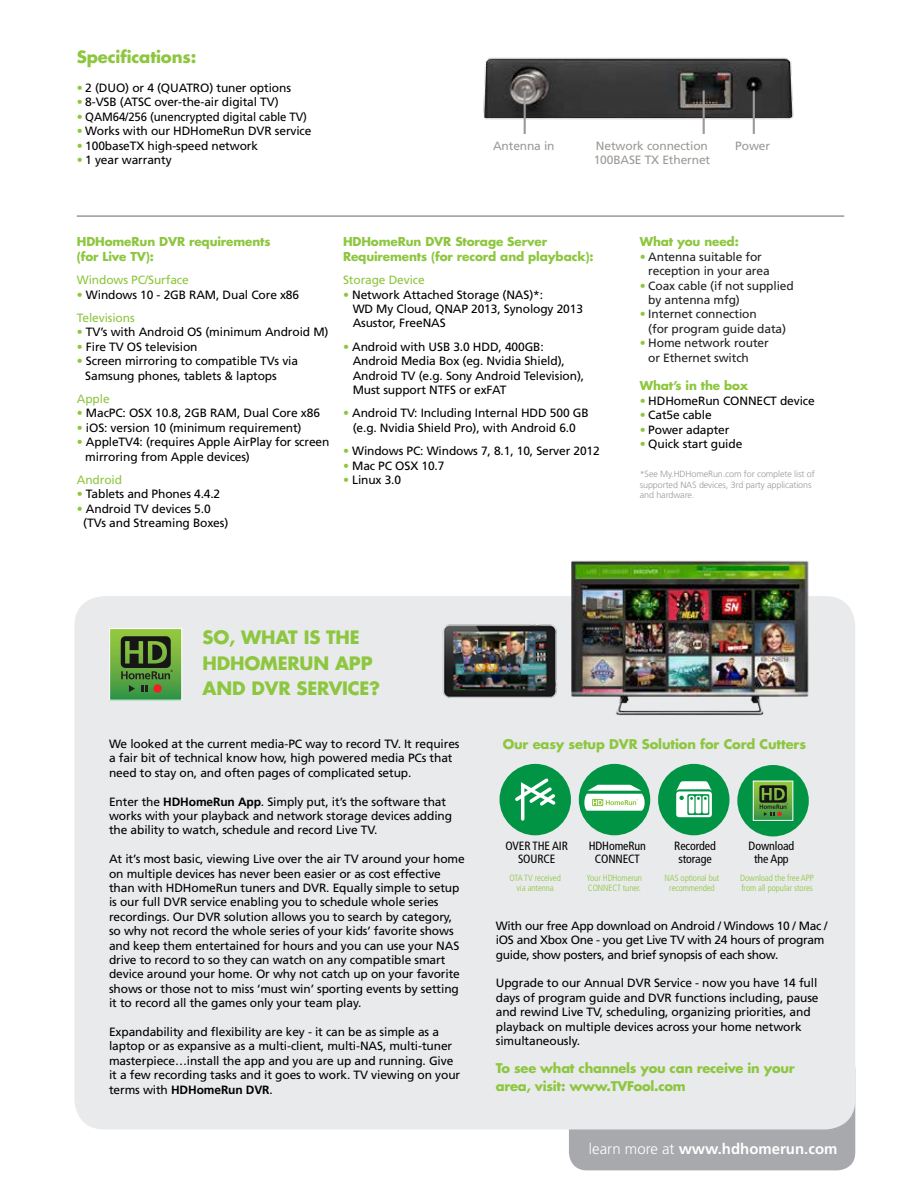
<style>
.page{position:relative;width:918px;height:1188px;background:#fff}
.page>*{position:absolute;margin:0;border:0;box-sizing:border-box;transform-origin:0 0}
.t1{font:700 18px/25.5px "Futura";letter-spacing:-.01em;color:#8dc63f}
.t2{font:700 16.5px "Futura";letter-spacing:-.01em;color:#8dc63f}
.t3{font:700 15px "Frutiger";color:#fff}
.t4{font:700 13.05px/18px "Futura";letter-spacing:-.02em;color:#8dc63f}
.t5{font:12px/14.4px "Frutiger";letter-spacing:-.01em;color:#000}
.t6{font:12px/14.4px "Frutiger";letter-spacing:-.01em;color:#222020}
.t7{font:700 12px/14.4px "Futura";letter-spacing:-.01em;color:#8dc63f}
.t8{font:condensed 12px/12.8px "Frutiger";letter-spacing:-.01em;color:#000;text-align:center}
.t9{font:12px/14.4px "Frutiger";letter-spacing:-.01em;color:#9c9996}
.t10{font:12px "Frutiger";letter-spacing:-.01em;color:#8dc63f}
.t11{font:12px "Frutiger";letter-spacing:-.01em;color:#000;scale:.95 1}
.t12{font:300 condensed 9px/10.5px "Frutiger";letter-spacing:-.01em;color:#8dc63f;text-align:center}
.t13{font:300 9px/10.8px "Frutiger";letter-spacing:-.01em;color:#9c9996}
.s1{color:#8dc63f}
.s2{font-weight:700}
.s3{font-weight:300}
</style>
<div class="page">
<hr style="left:77px;top:215px;width:767px;height:2px;background:#9c9996">
<div style="left:569px;top:1051px;width:286px;height:119px;background:#a7a9ac;border-radius:18px"></div>
<div style="left:74px;top:596px;width:781px;height:533px;background:#e9eaeb;border-radius:30px"></div>
<div style="left:500px;top:764px;width:71px;height:71px;background:#009444;border-radius:50%"></div>
<svg style="left:515px;top:778px;width:41px;height:43px"></svg>
<div style="left:579px;top:764px;width:71px;height:71px;background:#009444;border-radius:50%"></div>
<div style="left:658px;top:764px;width:72px;height:71px;background:#009444;border-radius:50%"></div>
<svg style="left:584px;top:785px;width:61px;height:26px"></svg>
<svg style="left:676px;top:781px;width:36px;height:36px"></svg>
<div style="left:737px;top:765px;width:72px;height:71px;background:#009444;border-radius:50%"></div>
<div style="left:753px;top:781px;width:40px;height:39px;background:linear-gradient(to bottom,#9fcc3d,#3c9545)"></div>
<div style="left:753px;top:781px;width:40px;height:40px;border:1px solid #fff"></div>
<svg style="left:759px;top:785px;width:29px;height:31px"></svg>
<img style="left:571px;top:560px;width:238px;height:156px">
<img style="left:442px;top:624px;width:116px;height:74px">
<svg style="left:111px;top:630px;width:69px;height:69px;background:#60aa41"></svg>
<div style="left:109px;top:628px;width:73px;height:73px;border:1px solid #fff"></div>
<svg style="left:129px;top:685px;width:6px;height:7px"></svg>
<svg style="left:141px;top:685px;width:7px;height:7px"></svg>
<div style="left:153px;top:684px;width:9px;height:9px;background:#ed2124;border-radius:50%"></div>
<svg style="left:121px;top:636px;width:52px;height:43px;background:#405c29"></svg>
<img style="left:483px;top:57px;width:311px;height:77px">
<hr style="left:524px;top:91px;width:2px;height:43px;background:#9c9996">
<hr style="left:703px;top:91px;width:2px;height:43px;background:#9c9996">
<hr style="left:753px;top:91px;width:2px;height:43px;background:#9c9996">
<h2 class="t2" style="left:77px;top:46px;width:121px">Specifications:</h2>
<p class="t5" style="left:77px;top:81px;width:216px"><span class="s1">•</span> 2 (DUO) or 4 (QUATRO) tuner options</p>
<p class="t5" style="left:77px;top:95px;width:203px"><span class="s1">•</span> 8-VSB (ATSC over-the-air digital TV)</p>
<p class="t11" style="left:77px;top:110px;width:244px"><span class="s1">•</span> QAM64/256 (unencrypted digital cable TV)</p>
<p class="t5" style="left:77px;top:124px;width:236px"><span class="s1">•</span> Works with our HDHomeRun DVR service</p>
<p class="t5" style="left:77px;top:138px;width:183px"><span class="s1">•</span> 100baseTX high-speed network</p>
<p class="t5" style="left:77px;top:153px;width:96px"><span class="s1">•</span> 1 year warranty</p>
<p class="t9" style="left:493px;top:138px;width:63px">Antenna in</p>
<p class="t9" style="left:594px;top:138px;width:118px">Network connection<br>100BASE TX Ethernet</p>
<p class="t9" style="left:735px;top:138px;width:36px">Power</p>
<p class="t7" style="left:77px;top:234px;width:195px">HDHomeRun DVR requirements (for Live TV):</p>
<p class="t10" style="left:77px;top:273px;width:113px">Windows PC/Surface</p>
<p class="t5" style="left:77px;top:283px;width:224px;line-height:23.4px"><span class="s1">•</span> Windows 10 - 2GB RAM, Dual Core x86<br><span class="s1">Televisions</span></p>
<p class="t5" style="left:77px;top:325px;width:253px"><span class="s1">•</span> TV’s with Android OS (minimum Android M)</p>
<p class="t5" style="left:77px;top:339px;width:122px"><span class="s1">•</span> Fire TV OS television</p>
<p class="t5" style="left:85px;top:354px;width:214px;text-indent:-9px"><span class="s1">•</span> Screen mirroring to compatible TVs via<br>Samsung phones, tablets &amp; laptops</p>
<p class="t10" style="left:77px;top:392px;width:34px">Apple</p>
<p class="t5" style="left:77px;top:406px;width:245px"><span class="s1">•</span> MacPC: OSX 10.8, 2GB RAM, Dual Core x86</p>
<p class="t5" style="left:77px;top:420px;width:226px"><span class="s1">•</span> iOS: version 10 (minimum requirement)</p>
<p class="t5" style="left:85px;top:435px;width:246px;text-indent:-9px"><span class="s1">•</span> AppleTV4: (requires Apple AirPlay for screen mirroring from Apple devices)</p>
<p class="t10" style="left:77px;top:473px;width:47px">Android</p>
<p class="t5" style="left:77px;top:487px;width:145px"><span class="s1">•</span> Tablets and Phones 4.4.2</p>
<p class="t5" style="left:83px;top:501px;width:147px;text-indent:-6px"><span class="s1">•</span> Android TV devices 5.0 (TVs and Streaming Boxes)</p>
<p class="t7" style="left:343px;top:234px;width:252px">HDHomeRun DVR Storage Server<br>Requirements (for record and playback):</p>
<p class="t10" style="left:343px;top:273px;width:83px">Storage Device</p>
<p class="t5" style="left:353px;top:287px;width:232px;text-indent:-10px"><span class="s1">•</span> Network Attached Storage (NAS)*:<br>WD My Cloud, QNAP 2013, Synology 2013<br>Asustor, FreeNAS</p>
<p class="t5" style="left:353px;top:339px;width:233px;text-indent:-10px"><span class="s1">•</span> Android with USB 3.0 HDD, 400GB:<br>Android Media Box (eg. Nvidia Shield), Android TV (e.g. Sony Android Television), Must support NTFS or exFAT</p>
<p class="t5" style="left:343px;top:406px;width:247px;text-align:center"><span class="s1">•</span> Android TV: Including Internal HDD 500 GB (e.g. Nvidia Shield Pro), with Android 6.0</p>
<p class="t5" style="left:343px;top:444px;width:258px"><span class="s1">•</span> Windows PC: Windows 7, 8.1, 10, Server 2012</p>
<p class="t5" style="left:343px;top:458px;width:103px"><span class="s1">•</span> Mac PC OSX 10.7</p>
<p class="t5" style="left:343px;top:473px;width:60px"><span class="s1">•</span> Linux 3.0</p>
<p class="t7" style="left:640px;top:234px;width:101px">What you need:</p>
<p class="t6" style="left:648px;top:249px;width:123px;text-indent:-9px"><span class="s1">•</span> Antenna suitable for reception in your area</p>
<p class="t6" style="left:648px;top:278px;width:147px;text-indent:-9px"><span class="s1">•</span> Coax cable (if not supplied by antenna mfg)</p>
<p class="t6" style="left:648px;top:307px;width:139px;text-indent:-9px"><span class="s1">•</span> Internet connection<br>(for program guide data)</p>
<p class="t6" style="left:648px;top:336px;width:122px;text-indent:-9px"><span class="s1">•</span> Home network router or Ethernet switch</p>
<p class="t7" style="left:640px;top:378px;width:110px">What’s in the box</p>
<p class="t5" style="left:640px;top:393px;width:177px"><span class="s1">•</span> HDHomeRun CONNECT device</p>
<p class="t5" style="left:640px;top:408px;width:74px"><span class="s1">•</span> Cat5e cable</p>
<p class="t5" style="left:640px;top:422px;width:91px"><span class="s1">•</span> Power adapter</p>
<p class="t5" style="left:640px;top:437px;width:104px"><span class="s1">•</span> Quick start guide</p>
<p class="t13" style="left:640px;top:468px;width:177px">*See My.HDHomeRun.com for complete list of supported NAS devices, 3rd party applications and hardware.</p>
<h1 class="t1" style="left:203px;top:624px;width:179px">SO, WHAT IS THE<br>HDHOMERUN APP<br>AND DVR SERVICE?</h1>
<p class="t5" style="left:109px;top:736px;width:352px">We looked at the current media-PC way to record TV. It requires a fair bit of technical know how, high powered media PCs that need to stay on, and often pages of complicated setup.</p>
<p class="t5" style="left:109px;top:794px;width:345px">Enter the <span class="s2">HDHomeRun App</span>. Simply put, it’s the software that works with your playback and network storage devices adding the ability to watch, schedule and record Live TV.</p>
<p class="t5" style="left:109px;top:852px;width:357px">At it’s most basic, viewing Live over the air TV around your home on multiple devices has never been easier or as cost effective than with HDHomeRun tuners and DVR. Equally simple to setup is our full DVR service enabling you to schedule whole series recordings. Our DVR solution allows you to search by category, so why not record the whole series of your kids’ favorite shows and keep them entertained for hours and you can use your NAS drive to record to so they can watch on any compatible smart device around your home. Or why not catch up on your favorite shows or those not to miss ‘must win’ sporting events by setting it to record all the games only your team play.</p>
<p class="t5" style="left:109px;top:1024px;width:353px">Expandability and flexibility are key - it can be as simple as a laptop or as expansive as a multi-client, multi-NAS, multi-tuner masterpiece…install the app and you are up and running. Give it a few recording tasks and it goes to work. TV viewing on your terms with <span class="s2">HDHomeRun DVR</span>.</p>
<p class="t4" style="left:503px;top:735px;width:305px">Our easy setup DVR Solution for Cord Cutters</p>
<p class="t8" style="left:506px;top:839px;width:64px">OVER THE AIR<br>SOURCE</p>
<p class="t8" style="left:589px;top:839px;width:59px">HDHomeRun<br>CONNECT</p>
<p class="t8" style="left:674px;top:839px;width:43px">Recorded storage</p>
<p class="t8" style="left:749px;top:839px;width:47px">Download the App</p>
<p class="t12" style="left:510px;top:873px;width:53px">OTA TV received via antenna</p>
<p class="t12" style="left:586px;top:873px;width:57px;text-align:left">Your HDHomerun<br>CONNECT tuner.</p>
<p class="t12" style="left:740px;top:873px;width:75px;text-align:left">Download the free APP from all popular stores</p>
<p class="t12" style="left:665px;top:873px;width:56px">NAS optional but recommended</p>
<p class="t5" style="left:496px;top:918px;width:333px">With our free App download on Android / Windows 10 / Mac / iOS and Xbox One - you get Live TV with 24 hours of program guide, show posters, and brief synopsis of each show.</p>
<p class="t5" style="left:496px;top:976px;width:324px">Upgrade to our Annual DVR Service - now you have 14 full days of program guide and DVR functions including, pause and rewind Live TV, scheduling, organizing priorities, and playback on multiple devices across your home network simultaneously.</p>
<p class="t4" style="left:496px;top:1059px;width:300px">To see what channels you can receive in your area, visit: www.TVFool.com</p>
<p class="t3" style="left:589px;top:1140px;width:250px"><span class="s3">learn more at</span> www.hdhomerun.com</p>
</div>
